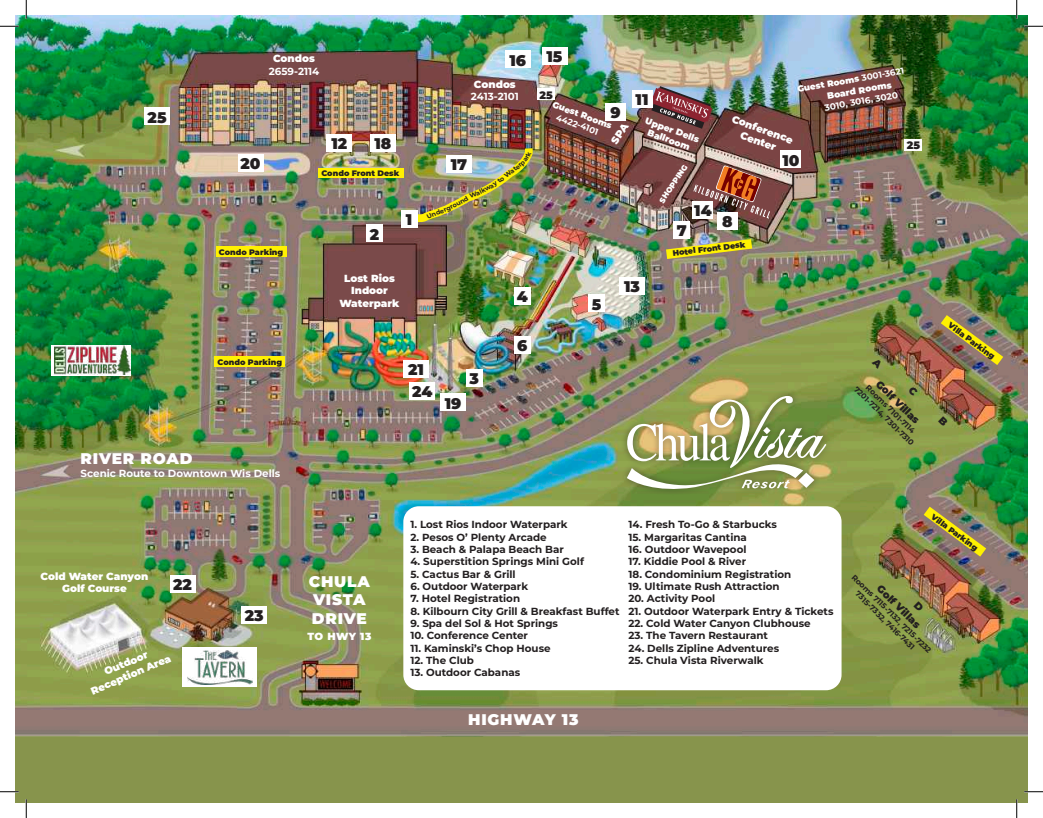
<style>
.page{position:relative;width:1043px;height:818px;background:#fff}
.page>*{position:absolute;margin:0;border:0;box-sizing:border-box;transform-origin:0 0}
.t1{font:900 15.38px "Montserrat";color:#231f20}
.t2{font:900 15.38px/18.5px "Montserrat";letter-spacing:.05em;color:#fff}
.t3{font:900 10.75px "Montserrat";color:#231f20}
.t4{font:700 10.25px "Montserrat";color:#231f20}
.t5{font:900 10.25px/12.4px "Montserrat";color:#fff;text-align:center}
.t6{font:700 10.25px "Montserrat";color:#fff}
.t7{font:900 10.25px "Montserrat";color:#231f20}
.t8{font:900 9px/10.2px "Montserrat";color:#fff;text-align:center}
.t9{font:700 9px "Montserrat";color:#fff}
.t10{font:900 8.75px "Montserrat";color:#fff}
.t11{font:700 8.75px "Montserrat";color:#fff}
.t12{font:900 8px "Montserrat";color:#231f20}
.t13{font:700 7.75px/9.2px "Montserrat";color:#231f20;text-align:center}
.t14{font:900 7.75px "Montserrat";color:#fff}
.s1{font-weight:700}
</style>
<div class="page">
<div style="left:15px;top:15px;width:1013px;height:787px;background:#87944c"></div>
<img style="left:15px;top:15px;width:1013px;height:721px">
<div style="left:403px;top:506px;width:438px;height:184px;background:#fff;border-radius:15px"></div>
<div style="left:620px;top:389px;width:212px;height:107px;background:#231f20;opacity:.5"></div>
<svg style="left:627px;top:396px;width:199px;height:94px"></svg>
<div style="left:52px;top:344px;width:79px;height:31px;background:#fff"></div>
<img style="left:54px;top:345px;width:76px;height:29px">
<div style="left:410px;top:382px;width:25px;height:17px;background:#fff"></div>
<div style="left:238px;top:154px;width:25px;height:17px;background:#fff"></div>
<div style="left:505px;top:51px;width:25px;height:17px;background:#fff"></div>
<div style="left:327px;top:134px;width:25px;height:18px;background:#fff"></div>
<div style="left:370px;top:134px;width:26px;height:18px;background:#fff"></div>
<svg style="left:651px;top:86px;width:61px;height:43px;background:#81595f"></svg>
<svg style="left:693px;top:165px;width:77px;height:54px;background:#94594c"></svg>
<div style="left:780px;top:151px;width:21px;height:17px;background:#fff"></div>
<div style="left:717px;top:212px;width:20px;height:17px;background:#fff"></div>
<div style="left:673px;top:221px;width:17px;height:17px;background:#fff"></div>
<div style="left:693px;top:201px;width:20px;height:17px;background:#fff"></div>
<div style="left:403px;top:360px;width:26px;height:17px;background:#fff"></div>
<div style="left:466px;top:369px;width:16px;height:17px;background:#fff"></div>
<div style="left:366px;top:225px;width:17px;height:17px;background:#fff"></div>
<div style="left:514px;top:287px;width:16px;height:17px;background:#fff"></div>
<div style="left:588px;top:294px;width:17px;height:18px;background:#fff"></div>
<div style="left:514px;top:336px;width:16px;height:17px;background:#fff"></div>
<div style="left:632px;top:90px;width:20px;height:18px;background:#fff"></div>
<div style="left:605px;top:103px;width:20px;height:17px;background:#fff"></div>
<div style="left:542px;top:47px;width:25px;height:17px;background:#fff"></div>
<div style="left:170px;top:575px;width:25px;height:17px;background:#fff"></div>
<div style="left:241px;top:606px;width:26px;height:17px;background:#fff"></div>
<div style="left:182px;top:647px;width:75px;height:40px;background:#fff"></div>
<img style="left:187px;top:650px;width:66px;height:34px">
<div style="left:216px;top:246px;width:70px;height:10px;background:#fff101"></div>
<div style="left:215px;top:357px;width:70px;height:10px;background:#fff101"></div>
<div style="left:318px;top:168px;width:85px;height:10px;background:#fff101"></div>
<svg style="left:666px;top:239px;width:86px;height:20px;background:#c6ba41"></svg>
<img style="left:940px;top:315px;width:63px;height:50px">
<img style="left:923px;top:506px;width:63px;height:50px">
<div style="left:440px;top:394px;width:26px;height:17px;background:#fff"></div>
<div style="left:401px;top:210px;width:16px;height:17px;background:#fff"></div>
<div style="left:619px;top:277px;width:25px;height:17px;background:#fff"></div>
<div style="left:144px;top:108px;width:26px;height:17px;background:#fff"></div>
<div style="left:537px;top:88px;width:18px;height:12px;background:#fff"></div>
<div style="left:904px;top:139px;width:18px;height:12px;background:#fff"></div>
<svg style="left:0;top:25px;width:19px;height:2px"></svg>
<svg style="left:1024px;top:25px;width:18px;height:2px"></svg>
<svg style="left:0;top:791px;width:19px;height:1px"></svg>
<svg style="left:1024px;top:791px;width:18px;height:1px"></svg>
<svg style="left:25px;top:0;width:2px;height:19px"></svg>
<svg style="left:25px;top:799px;width:2px;height:19px"></svg>
<svg style="left:1015px;top:0;width:2px;height:19px"></svg>
<svg style="left:1015px;top:799px;width:2px;height:19px"></svg>
<svg style="left:871px;top:357px;width:12px;height:12px"></svg>
<svg style="left:908px;top:386px;width:10px;height:10px"></svg>
<svg style="left:938px;top:416px;width:10px;height:10px"></svg>
<svg style="left:913px;top:601px;width:11px;height:11px"></svg>
<svg style="left:610px;top:122px;width:19px;height:23px"></svg>
<img style="left:408px;top:141px;width:130px;height:85px">
<h1 class="t1" style="left:148px;top:105px;width:20px">25</h1>
<h1 class="t2" style="left:81px;top:448px;width:113px">RIVER ROAD</h1>
<p class="t5" style="left:273px;top:52px;width:43px">Condos</p>
<p class="t6" style="left:269px;top:64px;width:52px">2659-2114</p>
<h1 class="t1" style="left:240px;top:152px;width:22px">20</h1>
<h1 class="t1" style="left:331px;top:132px;width:17px">12</h1>
<h1 class="t1" style="left:374px;top:132px;width:18px">18</h1>
<p class="t12" style="left:321px;top:167px;width:79px">Condo Front Desk</p>
<h1 class="t1" style="left:370px;top:223px;width:11px">2</h1>
<h1 class="t1" style="left:406px;top:208px;width:8px">1</h1>
<p class="t12" style="left:219px;top:246px;width:66px">Condo Parking</p>
<p class="t12" style="left:217px;top:356px;width:66px">Condo Parking</p>
<p class="t5" style="left:339px;top:271px;width:62px">Lost Rios<br>Indoor<br>Waterpark</p>
<h1 class="t1" style="left:408px;top:358px;width:17px">21</h1>
<h1 class="t1" style="left:412px;top:380px;width:22px">24</h1>
<p class="t6" style="left:81px;top:466px;width:201px">Scenic Route to Downtown Wis Dells</p>
<h1 class="t1" style="left:509px;top:49px;width:18px">16</h1>
<p class="t5" style="left:474px;top:77px;width:43px">Condos</p>
<p class="t6" style="left:471px;top:89px;width:49px">2413-2101</p>
<h1 class="t1" style="left:450px;top:153px;width:18px">17</h1>
<h1 class="t1" style="left:546px;top:45px;width:18px">15</h1>
<p class="t3" style="left:539px;top:87px;width:15px">25</p>
<p class="t10" style="left:555px;top:98px;width:64px;rotate:20deg">Guest Rooms</p>
<h1 class="t1" style="left:610px;top:101px;width:12px">9</h1>
<p class="t11" style="left:559px;top:111px;width:46px;rotate:20deg">4422-4101</p>
<h1 class="t1" style="left:635px;top:88px;width:14px">11</h1>
<p class="t8" style="left:647px;top:115px;width:58px;rotate:20deg">Upper Dells<br>Ballroom</p>
<p class="t14" style="left:656px;top:199px;width:45px;rotate:-56deg">SHOPPING</p>
<h1 class="t1" style="left:694px;top:199px;width:19px">14</h1>
<h1 class="t1" style="left:677px;top:219px;width:11px">7</h1>
<p class="t10" style="left:796px;top:82px;width:110px;rotate:-10deg">Guest Rooms <span class="s1">3001-3621</span></p>
<p class="t8" style="left:826px;top:90px;width:67px;rotate:-10deg">Board Rooms</p>
<p class="t9" style="left:823px;top:101px;width:76px;rotate:-10deg">3010, 3016, 3020</p>
<p class="t5" style="left:734px;top:112px;width:66px;rotate:20deg">Conference<br>Center</p>
<h1 class="t1" style="left:722px;top:210px;width:12px">8</h1>
<h1 class="t1" style="left:782px;top:149px;width:19px">10</h1>
<p class="t3" style="left:906px;top:137px;width:15px">25</p>
<p class="t12" style="left:672px;top:247px;width:75px;rotate:-7deg">Hotel Front Desk</p>
<h1 class="t1" style="left:516px;top:285px;width:12px">4</h1>
<h1 class="t1" style="left:591px;top:292px;width:11px">5</h1>
<h1 class="t1" style="left:624px;top:275px;width:17px">13</h1>
<h1 class="t1" style="left:445px;top:391px;width:18px">19</h1>
<h1 class="t1" style="left:469px;top:367px;width:11px">3</h1>
<h1 class="t1" style="left:517px;top:334px;width:12px">6</h1>
<p class="t7" style="left:883px;top:376px;width:58px;rotate:45deg">Golf Villas</p>
<p class="t13" style="left:871px;top:382px;width:67px;rotate:45deg">Rooms 7101-7114</p>
<p class="t13" style="left:859px;top:384px;width:82px;rotate:45deg">7201-7214, 7301-7310</p>
<p class="t12" style="left:952px;top:319px;width:57px;rotate:36deg">Villa Parking</p>
<p class="t5" style="left:41px;top:569px;width:109px">Cold Water Canyon<br>Golf Course</p>
<h1 class="t1" style="left:173px;top:573px;width:20px">22</h1>
<p class="t5" style="left:84px;top:673px;width:88px;rotate:-23deg">Outdoor<br>Reception Area</p>
<h1 class="t1" style="left:245px;top:604px;width:20px">23</h1>
<h1 class="t2" style="left:309px;top:571px;width:63px">CHULA<br>VISTA<br>DRIVE</h1>
<p class="t5" style="left:307px;top:629px;width:65px">TO HWY 13</p>
<p class="t4" style="left:410px;top:517px;width:159px">1. Lost Rios Indoor Waterpark</p>
<p class="t4" style="left:410px;top:529px;width:138px">2. Pesos O’ Plenty Arcade</p>
<p class="t4" style="left:410px;top:542px;width:155px">3. Beach &amp; Palapa Beach Bar</p>
<p class="t4" style="left:410px;top:554px;width:175px">4. Superstition Springs Mini Golf</p>
<p class="t4" style="left:410px;top:566px;width:107px">5. Cactus Bar &amp; Grill</p>
<p class="t4" style="left:410px;top:579px;width:119px">6. Outdoor Waterpark</p>
<p class="t4" style="left:410px;top:591px;width:111px">7. Hotel Registration</p>
<p class="t4" style="left:410px;top:603px;width:211px">8. Kilbourn City Grill &amp; Breakfast Buffet</p>
<p class="t4" style="left:410px;top:616px;width:149px">9. Spa del Sol &amp; Hot Springs</p>
<p class="t4" style="left:410px;top:628px;width:119px">10. Conference Center</p>
<p class="t4" style="left:410px;top:640px;width:142px">11. Kaminski’s Chop House</p>
<p class="t4" style="left:410px;top:653px;width:65px">12. The Club</p>
<p class="t4" style="left:410px;top:665px;width:111px">13. Outdoor Cabanas</p>
<p class="t4" style="left:628px;top:517px;width:150px">14. Fresh To-Go &amp; Starbucks</p>
<p class="t4" style="left:628px;top:529px;width:120px">15. Margaritas Cantina</p>
<p class="t4" style="left:628px;top:542px;width:120px">16. Outdoor Wavepool</p>
<p class="t4" style="left:628px;top:554px;width:119px">17. Kiddie Pool &amp; River</p>
<p class="t4" style="left:628px;top:566px;width:164px">18. Condominium Registration</p>
<p class="t4" style="left:628px;top:579px;width:153px">19. Ultimate Rush Attraction</p>
<p class="t4" style="left:628px;top:591px;width:88px">20. Activity Pool</p>
<p class="t4" style="left:628px;top:603px;width:206px">21. Outdoor Waterpark Entry &amp; Tickets</p>
<p class="t4" style="left:628px;top:616px;width:184px">22. Cold Water Canyon Clubhouse</p>
<p class="t4" style="left:628px;top:628px;width:141px">23. The Tavern Restaurant</p>
<p class="t4" style="left:628px;top:640px;width:152px">24. Dells Zipline Adventures</p>
<p class="t4" style="left:628px;top:653px;width:137px">25. Chula Vista Riverwalk</p>
<h1 class="t2" style="left:468px;top:709px;width:112px">HIGHWAY 13</h1>
<p class="t12" style="left:935px;top:511px;width:57px;rotate:36deg">Villa Parking</p>
<p class="t13" style="left:857px;top:571px;width:110px;rotate:45deg">Rooms 7115-7132, 7215-7232<br>7315-7332, 7416-7431</p>
<p class="t7" style="left:884px;top:581px;width:58px;rotate:45deg">Golf Villas</p>
</div>
